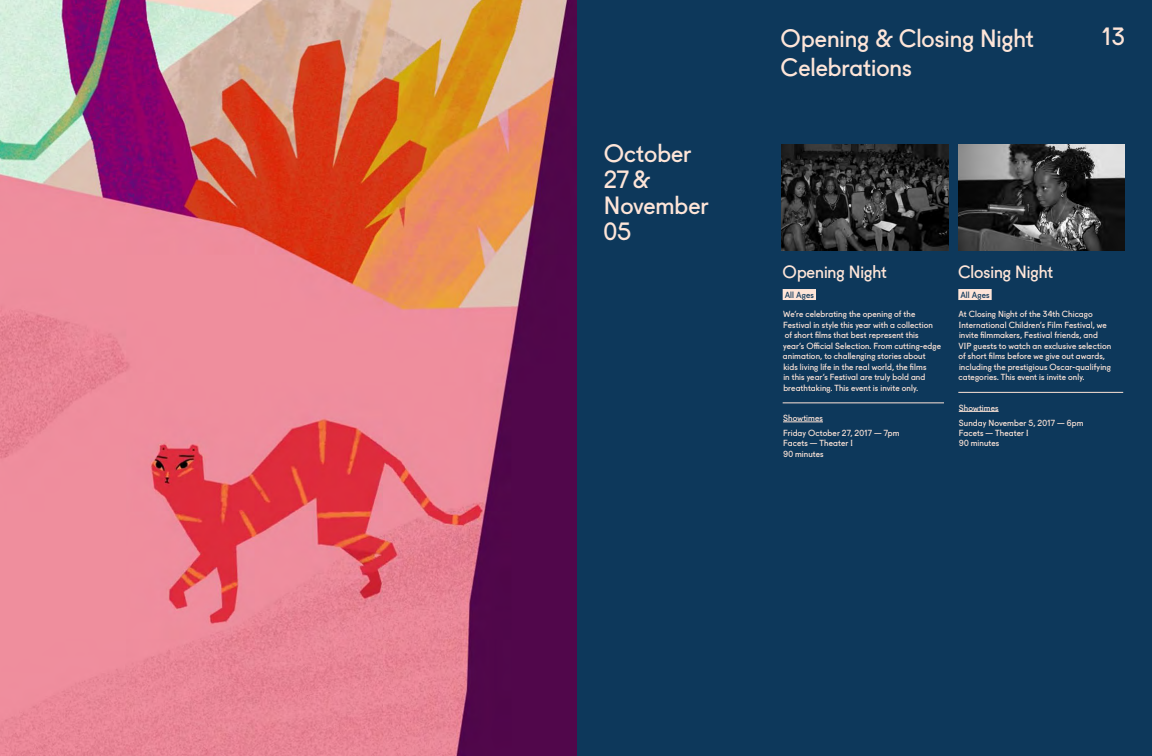
<style>
.page{position:relative;width:1152px;height:756px;background:#fff}
.page>*{position:absolute;margin:0;border:0;box-sizing:border-box;transform-origin:0 0}
.t1{font:24px/26px "Fugue";color:#fee5d8}
.t2{font:17px "Fugue";color:#fee5d8}
.t3{font:8.5px/10.5px "Fugue";letter-spacing:.01em;color:#fee5d8}
.t4{font:8.5px "Fugue";letter-spacing:.015em;color:#0d385b}
</style>
<div class="page">
<div style="left:575px;top:0;width:577px;height:756px;background:#0d385b"></div>
<div style="left:958px;top:289px;width:34px;height:11px;background:#fee5d8"></div>
<hr style="left:958px;top:392px;width:165px;height:1px;background:#fee5d8">
<hr style="left:959px;top:411px;width:40px;height:1px;background:#fee5d8">
<div style="left:783px;top:289px;width:33px;height:11px;background:#fee5d8"></div>
<hr style="left:783px;top:403px;width:161px;height:1px;background:#fee5d8">
<hr style="left:783px;top:422px;width:40px;height:1px;background:#fee5d8">
<img style="left:782px;top:144px;width:166px;height:107px">
<img style="left:958px;top:144px;width:167px;height:107px">
<img style="left:0;top:0;width:576px;height:756px">
<h1 class="t1" style="left:604px;top:138px;width:106px">October<br>27 &amp;<br>November<br>05</h1>
<h1 class="t1" style="left:781px;top:22px;width:255px;line-height:28.8px">Opening &amp; Closing Night<br>Celebrations</h1>
<h1 class="t1" style="left:1101px;top:21px;width:25px">13</h1>
<h2 class="t2" style="left:783px;top:258px;width:106px">Opening Night</h2>
<p class="t4" style="left:785px;top:288px;width:31px">All Ages</p>
<p class="t3" style="left:783px;top:308px;width:160px">We’re celebrating the opening of the Festival in style this year with a collection of short films that best represent this<br>year’s Official Selection. From cutting-edge animation, to challenging stories about kids living life in the real world, the films<br>in this year’s Festival are truly bold and breathtaking. This event is invite only.</p>
<p class="t3" style="left:783px;top:410px;width:118px;line-height:15px">Showtimes<br>Friday October 27, 2017 — 7pm</p>
<p class="t3" style="left:783px;top:437px;width:71px">Facets — Theater I<br>90 minutes</p>
<h2 class="t2" style="left:958px;top:258px;width:97px">Closing Night</h2>
<p class="t4" style="left:960px;top:288px;width:31px">All Ages</p>
<p class="t3" style="left:958px;top:308px;width:154px">At Closing Night of the 34th Chicago International Children’s Film Festival, we invite filmmakers, Festival friends, and VIP guests to watch an exclusive selection of short films before we give out awards, including the prestigious Oscar-qualifying categories. This event is invite only.</p>
<p class="t3" style="left:959px;top:399px;width:126px;line-height:15px">Showtimes<br>Sunday November 5, 2017 — 6pm</p>
<p class="t3" style="left:959px;top:427px;width:71px">Facets — Theater I<br>90 minutes</p>
</div>
